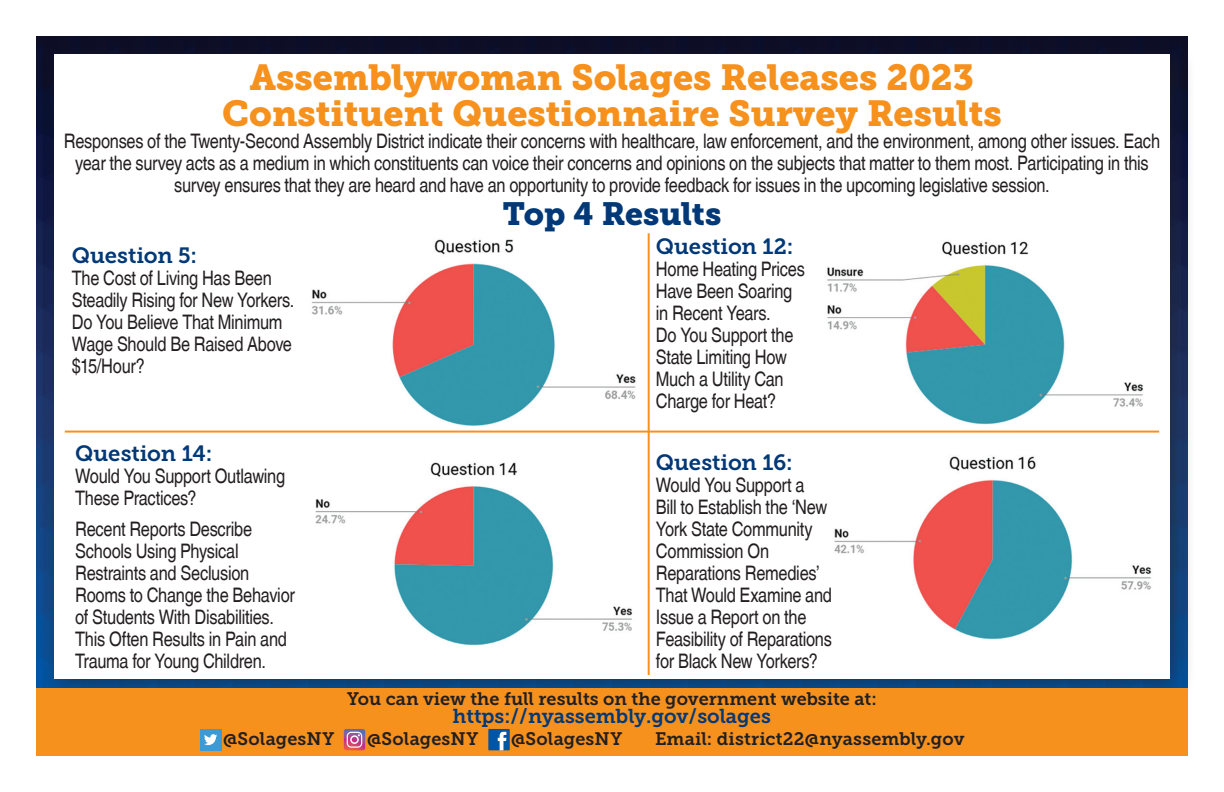
<style>
.page{position:relative;width:1224px;height:792px;background:#fff}
.page>*{position:absolute;margin:0;border:0;box-sizing:border-box;transform-origin:0 0}
.t1{font:36px/36px "Museo Slab 900";color:#f6911e;text-align:center}
.t2{font:32px "Museo Slab 900";color:#013877}
.t3{font:22px "Museo Slab 700";color:#013877}
.t4{font:condensed 20px/22px "Helvetica";letter-spacing:-.015em;color:#231f20}
.t5{font:20px "Museo Slab 700";color:#013877}
.t6{font:18px "Museo Slab 700";color:#231f20}
</style>
<div class="page">
<div style="left:40px;top:40px;width:1157px;height:665px;background:#231f20;opacity:.5"></div>
<div style="left:54px;top:54px;width:1116px;height:624px;background:#fff"></div>
<div style="left:36px;top:688px;width:1152px;height:68px;background:#f6911e"></div>
<img style="left:817px;top:241px;width:335px;height:190px">
<img style="left:306px;top:239px;width:335px;height:192px">
<img style="left:315px;top:462px;width:318px;height:184px">
<img style="left:834px;top:456px;width:318px;height:184px">
<hr style="left:65px;top:431px;width:1094px;height:2px;background:#f6911e">
<hr style="left:648px;top:233px;width:2px;height:442px;background:#f6911e">
<div style="left:488px;top:729px;width:22px;height:21px;background:#0155a5"></div>
<svg style="left:498px;top:732px;width:8px;height:18px"></svg>
<div style="left:200px;top:729px;width:21px;height:21px;background:#3c9bd5"></div>
<svg style="left:204px;top:734px;width:13px;height:11px"></svg>
<svg style="left:344px;top:729px;width:21px;height:21px"></svg>
<p class="t1" style="left:222px;top:60px;width:781px">Assemblywoman Solages Releases 2023<br>Constituent Questionnaire Survey Results</p>
<p class="t4" style="left:64px;top:130px;width:1098px;text-align:center">Responses of the Twenty-Second Assembly District indicate their concerns with healthcare, law enforcement, and the environment, among other issues. Each year the survey acts as a medium in which constituents can voice their concerns and opinions on the subjects that matter to them most. Participating in this survey ensures that they are heard and have an opportunity to provide feedback for issues in the upcoming legislative session.</p>
<p class="t2" style="left:503px;top:195px;width:220px">Top 4 Results</p>
<p class="t3" style="left:72px;top:243px;width:127px">Question 5:</p>
<p class="t4" style="left:72px;top:267px;width:224px">The Cost of Living Has Been<br>Steadily Rising for New Yorkers.<br>Do You Believe That Minimum<br>Wage Should Be Raised Above $15/Hour?</p>
<p class="t3" style="left:75px;top:441px;width:139px">Question 14:</p>
<p class="t4" style="left:75px;top:465px;width:211px">Would You Support Outlawing<br>These Practices?</p>
<p class="t4" style="left:75px;top:518px;width:221px">Recent Reports Describe<br>Schools Using Physical<br>Restraints and Seclusion<br>Rooms to Change the Behavior of Students With Disabilities.<br>This Often Results in Pain and<br>Trauma for Young Children.</p>
<p class="t3" style="left:656px;top:234px;width:139px">Question 12:</p>
<p class="t4" style="left:656px;top:258px;width:151px">Home Heating Prices<br>Have Been Soaring in Recent Years.<br>Do You Support the<br>State Limiting How<br>Much a Utility Can<br>Charge for Heat?</p>
<p class="t3" style="left:656px;top:450px;width:138px">Question 16:</p>
<p class="t4" style="left:656px;top:474px;width:178px">Would You Support a<br>Bill to Establish the ‘New<br>York State Community<br>Commission On<br>Reparations Remedies’<br>That Would Examine and<br>Issue a Report on the<br>Feasibility of Reparations for Black New Yorkers?</p>
<p class="t6" style="left:347px;top:689px;width:531px">You can view the full results on the government website at:</p>
<p class="t5" style="left:453px;top:705px;width:320px">https://nyassembly.gov/solages</p>
<p class="t6" style="left:223px;top:729px;width:113px">@SolagesNY</p>
<p class="t6" style="left:367px;top:729px;width:113px">@SolagesNY</p>
<p class="t6" style="left:511px;top:729px;width:113px">@SolagesNY</p>
<p class="t6" style="left:655px;top:729px;width:311px">Email: district22@nyassembly.gov</p>
</div>
